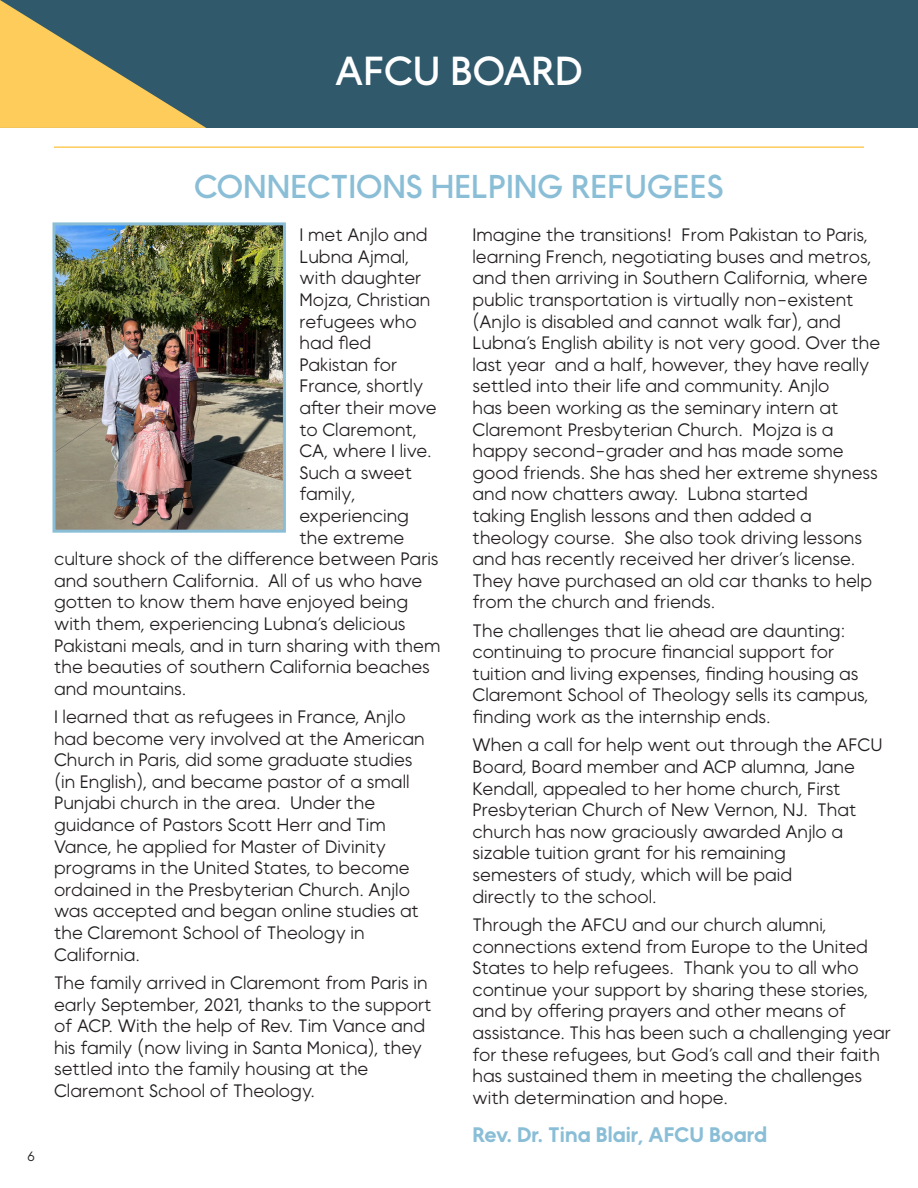
<style>
.page{position:relative;width:918px;height:1188px;background:#fff}
.page>*{position:absolute;margin:0;border:0;box-sizing:border-box;transform-origin:0 0}
.t1{font:40.5px "MADE Okine Sans PERSONALUSE";color:#fff}
.t2{font:33px "MADE Okine Sans PERSONALUSE";color:#8abed7}
.t3{font:500 21px "MADE Okine Sans PERSONALUSE";color:#8abed7}
.t4{font:300 18px/21.6px "MADE Okine Sans PERSONALUSE";color:#231f20}
.t5{font:300 13.5px "MADE Okine Sans PERSONALUSE";color:#231f20}
</style>
<div class="page">
<div style="left:0;top:0;width:918px;height:128px;background:#305a6c"></div>
<svg style="left:0;top:0;width:206px;height:128px"></svg>
<hr style="left:54px;top:146px;width:810px;height:2px;background:#fecc5b">
<img style="left:56px;top:226px;width:226px;height:303px">
<div style="left:52px;top:222px;width:234px;height:311px;border:3px solid #8abed7"></div>
<p class="t1" style="left:335px;top:45px;width:249px">AFCU BOARD</p>
<p class="t5" style="left:27px;top:1148px;width:9px">6</p>
<p class="t2" style="left:194px;top:166px;width:531px">CONNECTIONS HELPING REFUGEES</p>
<p class="t4" style="left:472px;top:224px;width:400px">Imagine the transitions! From Pakistan to Paris, learning French, negotiating buses and metros, and then arriving in Southern California, where public transportation is virtually non-existent (Anjlo is disabled and cannot walk far), and</p>
<p class="t4" style="left:472px;top:332px;width:409px">Lubna’s English ability is not very good. Over the last year and a half, however, they have really settled into their life and community. Anjlo</p>
<p class="t4" style="left:472px;top:397px;width:368px">has been working as the seminary intern at<br>Claremont Presbyterian Church. Mojza is a</p>
<p class="t4" style="left:472px;top:440px;width:407px">happy second-grader and has made some good friends. She has shed her extreme shyness and now chatters away. Lubna started</p>
<p class="t4" style="left:472px;top:505px;width:341px">taking English lessons and then added a</p>
<p class="t4" style="left:472px;top:527px;width:401px">theology course. She also took driving lessons and has recently received her driver’s license.<br>They have purchased an old car thanks to help from the church and friends.</p>
<p class="t4" style="left:472px;top:620px;width:374px">The challenges that lie ahead are daunting: continuing to procure financial support for</p>
<p class="t4" style="left:472px;top:663px;width:398px">tuition and living expenses, finding housing as<br>Claremont School of Theology sells its campus, finding work as the internship ends.</p>
<p class="t4" style="left:472px;top:734px;width:412px">When a call for help went out through the AFCU<br>Board, Board member and ACP alumna, Jane<br>Kendall, appealed to her home church, First</p>
<p class="t4" style="left:472px;top:799px;width:386px">Presbyterian Church of New Vernon, NJ. That church has now graciously awarded Anjlo a</p>
<p class="t4" style="left:472px;top:842px;width:315px">sizable tuition grant for his remaining</p>
<p class="t4" style="left:472px;top:864px;width:321px">semesters of study, which will be paid</p>
<p class="t4" style="left:472px;top:886px;width:186px">directly to the school.</p>
<p class="t4" style="left:472px;top:914px;width:356px">Through the AFCU and our church alumni,</p>
<p class="t4" style="left:472px;top:936px;width:420px">connections extend from Europe to the United States to help refugees. Thank you to all who continue your support by sharing these stories, and by offering prayers and other means of assistance. This has been such a challenging year for these refugees, but God’s call and their faith has sustained them in meeting the challenges with determination and hope.</p>
<p class="t3" style="left:472px;top:1122px;width:296px">Rev. Dr. Tina Blair, AFCU Board</p>
<p class="t4" style="left:299px;top:224px;width:133px">I met Anjlo and<br>Lubna Ajmal, with daughter<br>Mojza, Christian refugees who had fled</p>
<p class="t4" style="left:299px;top:354px;width:139px">Pakistan for<br>France, shortly after their move to Claremont,<br>CA, where I live.<br>Such a sweet family,</p>
<p class="t4" style="left:299px;top:505px;width:111px">experiencing</p>
<p class="t4" style="left:54px;top:527px;width:388px;text-indent:245px">the extreme culture shock of the difference between Paris and southern California. All of us who have gotten to know them have enjoyed being with them, experiencing Lubna’s delicious Pakistani meals, and in turn sharing with them the beauties of southern California beaches and mountains.</p>
<p class="t4" style="left:54px;top:706px;width:372px">I learned that as refugees in France, Anjlo had become very involved at the American<br>Church in Paris, did some graduate studies</p>
<p class="t4" style="left:54px;top:771px;width:357px">(in English), and became pastor of a small</p>
<p class="t4" style="left:54px;top:793px;width:323px">Punjabi church in the area. Under the</p>
<p class="t4" style="left:54px;top:814px;width:334px">guidance of Pastors Scott Herr and Tim<br>Vance, he applied for Master of Divinity</p>
<p class="t4" style="left:54px;top:857px;width:357px">programs in the United States, to become</p>
<p class="t4" style="left:54px;top:879px;width:367px">ordained in the Presbyterian Church. Anjlo was accepted and began online studies at the Claremont School of Theology in</p>
<p class="t4" style="left:54px;top:944px;width:88px">California.</p>
<p class="t4" style="left:54px;top:972px;width:379px">The family arrived in Claremont from Paris in early September, 2021, thanks to the support of ACP. With the help of Rev. Tim Vance and his family (now living in Santa Monica), they settled into the family housing at the</p>
<p class="t4" style="left:54px;top:1080px;width:263px">Claremont School of Theology.</p>
</div>
